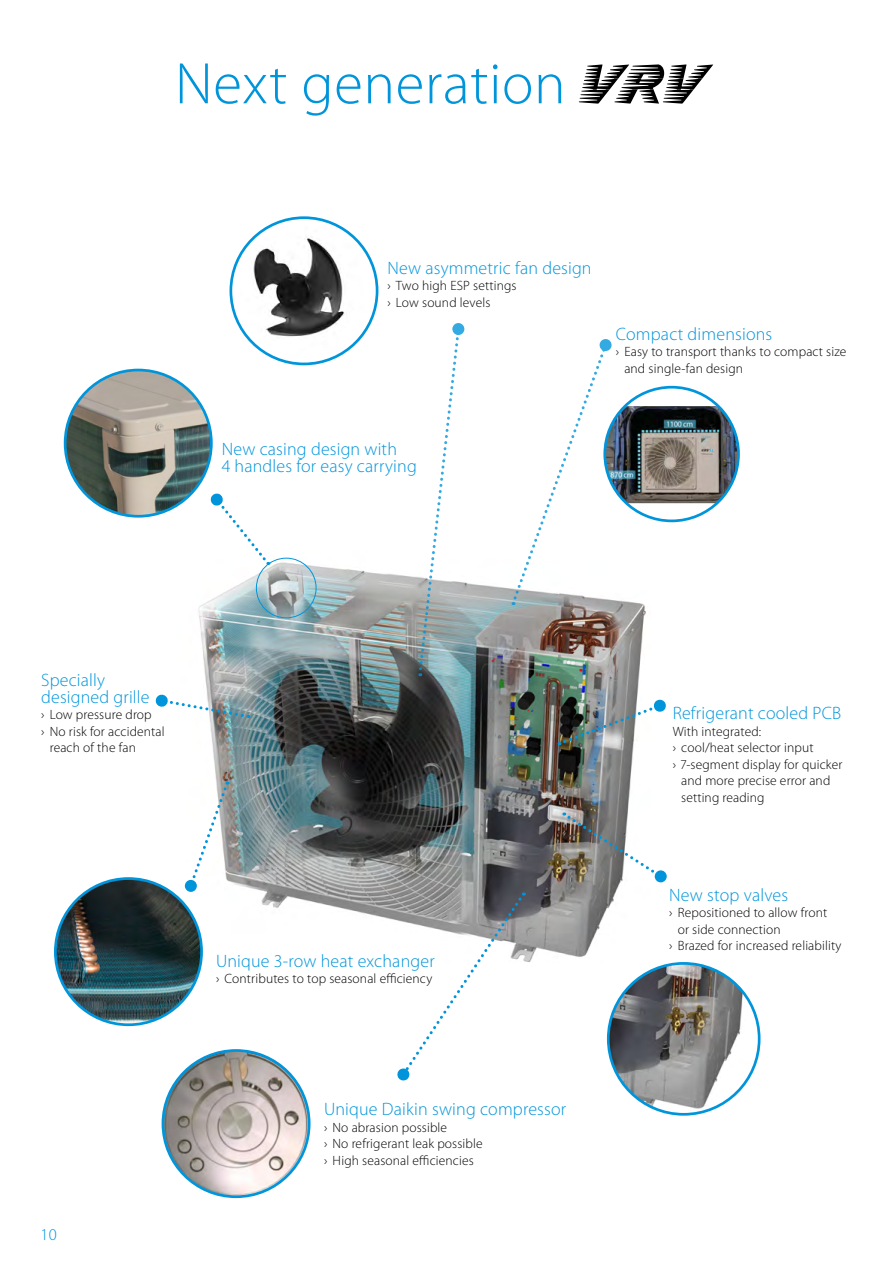
<style>
.page{position:relative;width:893px;height:1263px;background:#fff}
.page>*{position:absolute;margin:0;border:0;box-sizing:border-box;transform-origin:0 0}
.t1{font:300 58.95px "Myriad Pro";letter-spacing:.01em;color:#0095db}
.t2{font:300 18px/16.5px "Myriad Pro";letter-spacing:.01em;color:#0095db}
.t3{font:300 16.5px "Myriad Pro";color:#0095db}
.t4{font:300 13.5px/16.5px "Myriad Pro";letter-spacing:.01em;color:#000}
</style>
<div class="page">
<img style="left:175px;top:557px;width:471px;height:406px">
<img style="left:55px;top:878px;width:147px;height:147px;border-radius:73px">
<div style="left:54px;top:877px;width:149px;height:149px;border:3px solid #0095db;border-radius:50%"></div>
<img style="left:231px;top:218px;width:146px;height:146px;border-radius:73px">
<div style="left:229px;top:216px;width:149px;height:149px;border:3px solid #0095db;border-radius:50%"></div>
<svg style="left:188px;top:782px;width:41px;height:105px"></svg>
<div style="left:185px;top:880px;width:12px;height:12px;background:#0095db;border-radius:50%"></div>
<img style="left:564px;top:812px;width:90px;height:67px">
<div style="left:654px;top:870px;width:13px;height:12px;background:#0095db;border-radius:50%"></div>
<img style="left:559px;top:699px;width:107px;height:46px">
<svg style="left:397px;top:892px;width:127px;height:189px"></svg>
<svg style="left:210px;top:493px;width:59px;height:72px"></svg>
<svg style="left:417px;top:331px;width:44px;height:345px"></svg>
<svg style="left:452px;top:323px;width:13px;height:12px"></svg>
<div style="left:256px;top:558px;width:61px;height:60px;border:1px solid #0095db;border-radius:50%"></div>
<img style="left:65px;top:370px;width:146px;height:146px;border-radius:73px">
<div style="left:64px;top:369px;width:149px;height:149px;border:3px solid #0095db;border-radius:50%"></div>
<svg style="left:511px;top:350px;width:97px;height:255px"></svg>
<svg style="left:599px;top:339px;width:13px;height:12px"></svg>
<img style="left:608px;top:963px;width:151px;height:151px;border-radius:75px">
<div style="left:607px;top:962px;width:153px;height:154px;border:3px solid #0095db;border-radius:50%"></div>
<img style="left:163px;top:1050px;width:146px;height:147px;border-radius:73px">
<div style="left:162px;top:1049px;width:149px;height:149px;border:3px solid #0095db;border-radius:50%"></div>
<svg style="left:579px;top:64px;width:134px;height:40px"></svg>
<img style="left:605px;top:406px;width:133px;height:97px">
<div style="left:603px;top:386px;width:137px;height:136px;border:3px solid #0095db;border-radius:50%"></div>
<svg style="left:155px;top:694px;width:94px;height:25px"></svg>
<h1 class="t1" style="left:175px;top:51px;width:392px">Next generation</h1>
<h2 class="t2" style="left:387px;top:260px;width:206px">New asymmetric fan design</h2>
<p class="t4" style="left:387px;top:277px;width:131px">› Two high ESP settings › Low sound levels</p>
<h2 class="t2" style="left:616px;top:326px;width:158px">Compact dimensions</h2>
<p class="t4" style="left:624px;top:343px;width:224px;text-indent:-9px">› Easy to transport thanks to compact size and single-fan design</p>
<h2 class="t2" style="left:222px;top:441px;width:197px">New casing design with<br>4 handles for easy carrying</h2>
<h2 class="t2" style="left:41px;top:672px;width:110px">Specially designed grille</h2>
<p class="t4" style="left:41px;top:706px;width:112px">› Low pressure drop</p>
<p class="t4" style="left:41px;top:723px;width:125px">› No risk for accidental</p>
<p class="t4" style="left:50px;top:739px;width:88px">reach of the fan</p>
<p class="t3" style="left:40px;top:1225px;width:18px">10</p>
<h2 class="t2" style="left:216px;top:953px;width:220px">Unique 3-row heat exchanger</h2>
<p class="t4" style="left:216px;top:970px;width:218px">› Contributes to top seasonal efficiency</p>
<h2 class="t2" style="left:324px;top:1101px;width:244px">Unique Daikin swing compressor</h2>
<p class="t4" style="left:324px;top:1119px;width:160px">› No abrasion possible<br>› No refrigerant leak possible › High seasonal efficiencies</p>
<h2 class="t2" style="left:673px;top:705px;width:170px">Refrigerant cooled PCB</h2>
<p class="t4" style="left:673px;top:723px;width:90px">With integrated:</p>
<p class="t4" style="left:673px;top:739px;width:142px">› cool/heat selector input</p>
<p class="t4" style="left:673px;top:756px;width:171px">› 7-segment display for quicker</p>
<p class="t4" style="left:681px;top:772px;width:151px">and more precise error and</p>
<p class="t4" style="left:681px;top:789px;width:85px">setting reading</p>
<h2 class="t2" style="left:669px;top:887px;width:120px">New stop valves</h2>
<p class="t4" style="left:669px;top:904px;width:160px">› Repositioned to allow front</p>
<p class="t4" style="left:678px;top:921px;width:104px">or side connection</p>
<p class="t4" style="left:669px;top:937px;width:174px">› Brazed for increased reliability</p>
</div>
